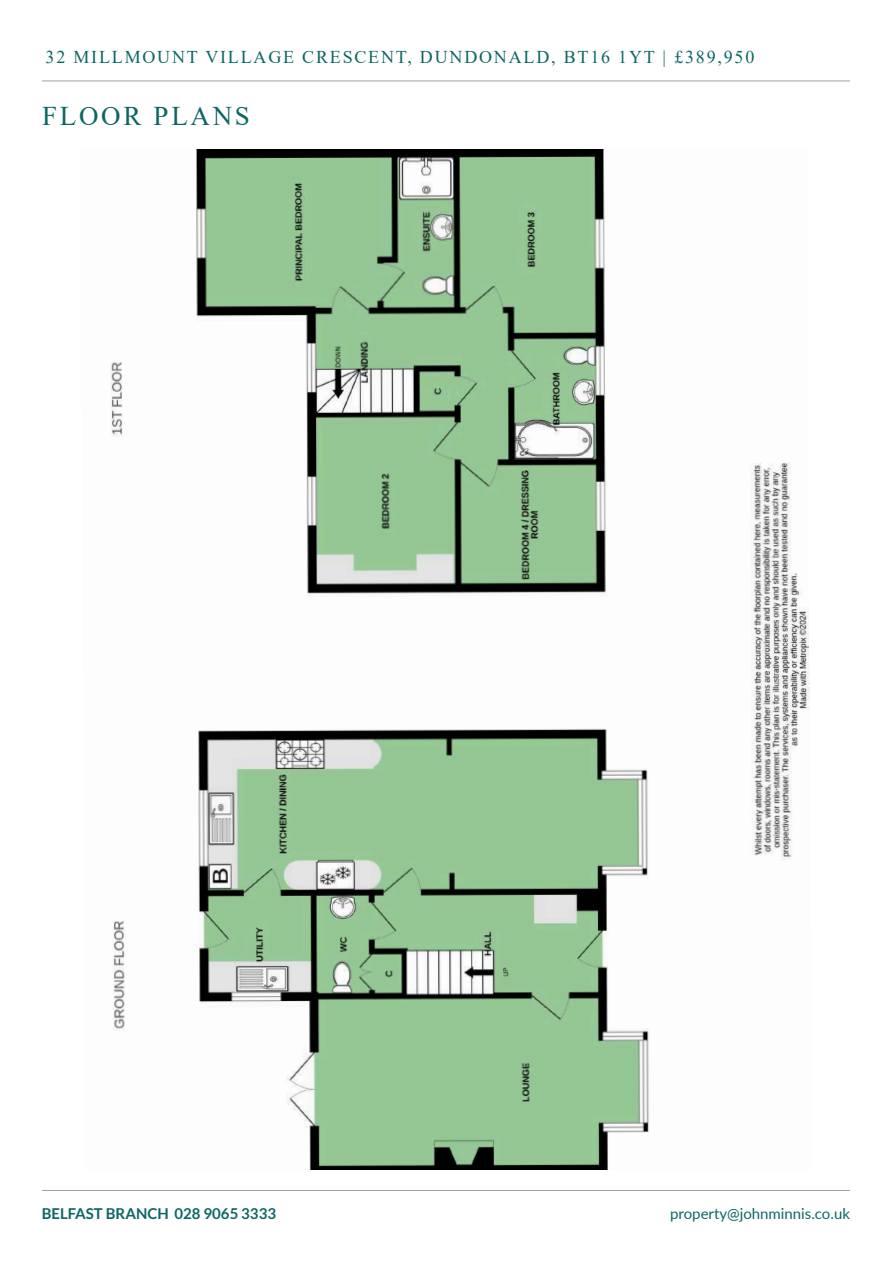
<style>
.page{position:relative;width:893px;height:1263px;background:#fff}
.page>*{position:absolute;margin:0;border:0;box-sizing:border-box;transform-origin:0 0}
.t1{font:27px "Times New Roman";letter-spacing:.1em;color:#0c6664}
.t2{font:18px "Times New Roman";letter-spacing:.1em;color:#0c6664}
.t3{font:15px "Lato";color:#0c6664}
.t4{font:700 15px "Lato";color:#0c6664}
</style>
<div class="page">
<hr style="left:42px;top:1190px;width:808px;height:1px;background:#9ca1a2">
<hr style="left:42px;top:81px;width:808px;height:1px;background:#9ca1a2">
<img style="left:111px;top:150px;width:699px;height:1019px">
<p class="t2" style="left:46px;top:50px;width:710px">32 MILLMOUNT VILLAGE CRESCENT, DUNDONALD, BT16 1YT | £389,950</p>
<h1 class="t1" style="left:42px;top:106px;width:209px">FLOOR PLANS</h1>
<p class="t4" style="left:42px;top:1207px;width:236px">BELFAST BRANCH 028 9065 3333</p>
<p class="t3" style="left:670px;top:1202px;width:181px">property@johnminnis.co.uk</p>
</div>
